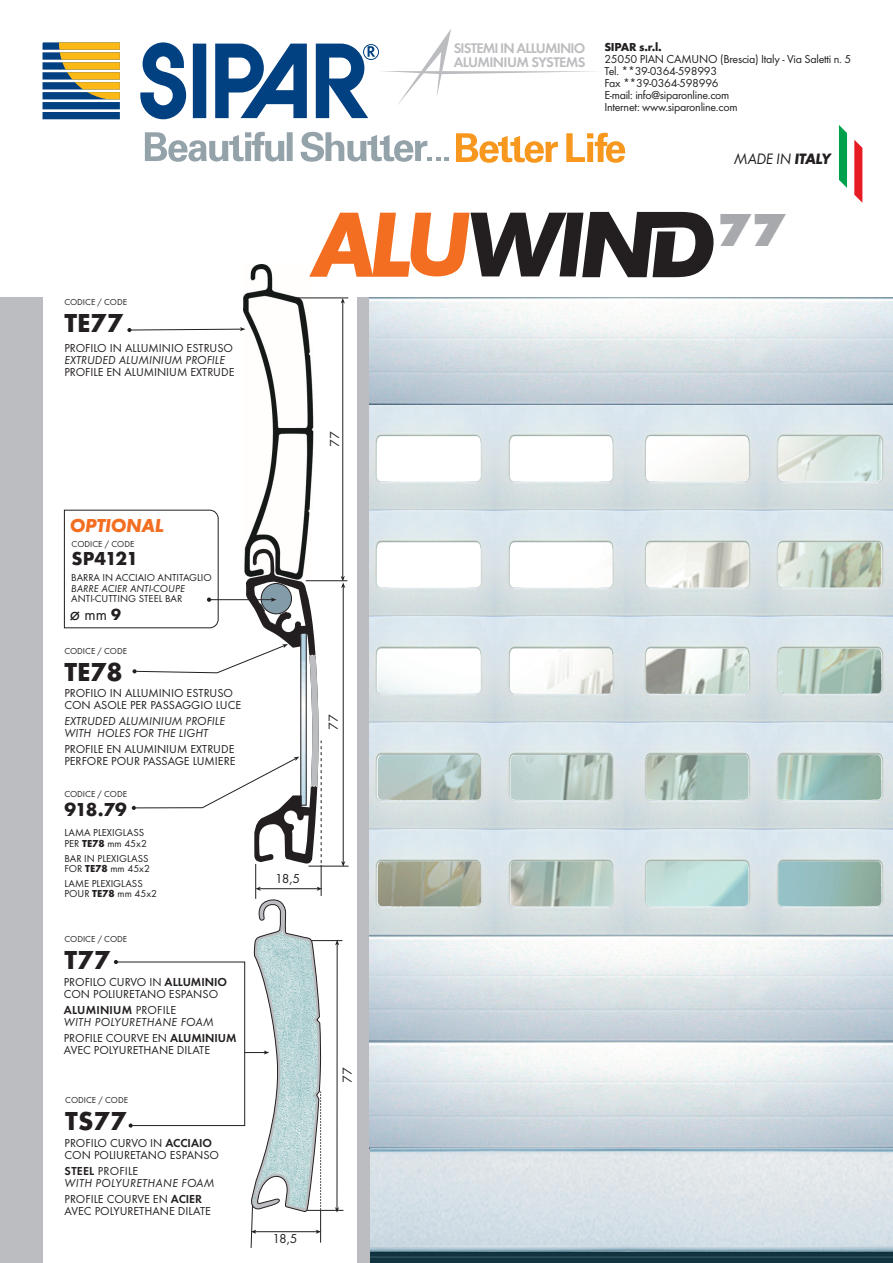
<style>
.page{position:relative;width:893px;height:1263px;background:#fff}
.page>*{position:absolute;margin:0;border:0;box-sizing:border-box;transform-origin:0 0}
.t1{font:800 48px "Futura T";color:#a8a9ad}
.t2{font:700 27px "Futura T";color:#231f20}
.t3{font:700 19.5px "Futura T";letter-spacing:-.045em;color:#231f20}
.t4{font:italic 700 19.5px "Futura T";letter-spacing:-.02em;color:#f36e21}
.t5{font:16.5px "Futura T";color:#231f20}
.t6{font:italic 15.6px "Futura T";letter-spacing:-.03em;color:#231f20}
.t7{font:600 14.55px/13.2px "Futura T";letter-spacing:-.06em;color:#bcbdc0}
.t8{font:13.5px "Futura T";letter-spacing:.01em;color:#231f20}
.t9{font:12px/12px "Futura T";color:#231f20}
.t10{font:12px/12px "Futura T";letter-spacing:-.02em;color:#231f20}
.t11{font:italic 12px/12px "Futura T";color:#231f20}
.t12{font:italic 12px/12px "Futura T";letter-spacing:.02em;color:#231f20}
.t13{font:700 12px "Futura T";letter-spacing:-.02em;color:#231f20}
.t14{font:10.5px/10.5px "Futura T";color:#231f20}
.t15{font:italic 10.5px "Futura T";color:#231f20}
.t16{font:9px "Futura T";color:#231f20}
.s1{font-size:19.5px}
.s2{font-weight:700}
.s3{font-weight:600}
.s4{font-weight:600;font-style:normal}
.s5{font-style:normal}
</style>
<div class="page">
<img style="left:243px;top:265px;width:71px;height:244px">
<div style="left:0;top:298px;width:43px;height:965px;background:#bcbdc0"></div>
<div style="left:357px;top:298px;width:13px;height:965px;background:#bcbdc0"></div>
<svg style="left:127px;top:327px;width:118px;height:5px"></svg>
<svg style="left:309px;top:211px;width:405px;height:67px"></svg>
<hr style="left:295px;top:298px;width:53px;height:1px;background:#231f20">
<hr style="left:342px;top:302px;width:1px;height:275px;background:#231f20">
<svg style="left:341px;top:298px;width:4px;height:5px"></svg>
<hr style="left:321px;top:865px;width:1px;height:31px;background:#231f20">
<hr style="left:259px;top:888px;width:59px;height:1px;background:#231f20">
<svg style="left:256px;top:887px;width:5px;height:4px"></svg>
<svg style="left:317px;top:887px;width:5px;height:4px"></svg>
<hr style="left:306px;top:580px;width:41px;height:1px;background:#231f20">
<hr style="left:308px;top:866px;width:41px;height:1px;background:#231f20">
<hr style="left:343px;top:587px;width:1px;height:276px;background:#231f20">
<svg style="left:341px;top:861px;width:4px;height:6px"></svg>
<svg style="left:341px;top:576px;width:4px;height:12px"></svg>
<hr style="left:255px;top:864px;width:1px;height:35px;background:#231f20">
<svg style="left:43px;top:42px;width:77px;height:77px"></svg>
<svg style="left:456px;top:133px;width:169px;height:30px"></svg>
<svg style="left:145px;top:132px;width:304px;height:30px"></svg>
<svg style="left:140px;top:29px;width:454px;height:90px"></svg>
<hr style="left:310px;top:940px;width:32px;height:1px;background:#231f20">
<hr style="left:307px;top:1210px;width:36px;height:1px;background:#231f20">
<hr style="left:337px;top:944px;width:1px;height:265px;background:#231f20">
<svg style="left:335px;top:940px;width:4px;height:5px"></svg>
<svg style="left:335px;top:1207px;width:4px;height:6px"></svg>
<img style="left:370px;top:298px;width:523px;height:965px">
<svg style="left:839px;top:125px;width:8px;height:63px"></svg>
<svg style="left:854px;top:140px;width:8px;height:63px"></svg>
<svg style="left:64px;top:509px;width:258px;height:356px"></svg>
<svg style="left:114px;top:898px;width:207px;height:350px"></svg>
<p class="t16" style="left:64px;top:298px;width:64px">CODICE / CODE</p>
<h2 class="t2" style="left:64px;top:312px;width:60px">TE77</h2>
<p class="t9" style="left:64px;top:343px;width:170px">PROFILO IN ALLUMINIO ESTRUSO</p>
<p class="t11" style="left:64px;top:355px;width:162px">EXTRUDED ALUMINIUM PROFILE</p>
<p class="t9" style="left:64px;top:367px;width:172px">PROFILE EN ALUMINIUM EXTRUDE</p>
<h3 class="t4" style="left:70px;top:517px;width:96px">OPTIONAL</h3>
<p class="t16" style="left:72px;top:540px;width:64px">CODICE / CODE</p>
<h3 class="t3" style="left:72px;top:550px;width:68px">SP4121</h3>
<p class="t14" style="left:71px;top:573px;width:142px">BARRA IN ACCIAIO ANTITAGLIO</p>
<p class="t15" style="left:71px;top:584px;width:115px">BARRE ACIER ANTI-COUPE</p>
<p class="t14" style="left:71px;top:594px;width:113px">ANTI-CUTTING STEEL BAR</p>
<h3 class="t5" style="left:69px;top:608px;width:53px"><span class="s1">ø</span> mm <span class="s2">9</span></h3>
<p class="t16" style="left:64px;top:647px;width:64px">CODICE / CODE</p>
<h2 class="t2" style="left:64px;top:661px;width:60px">TE78</h2>
<p class="t9" style="left:64px;top:688px;width:178px">PROFILO IN ALLUMINIO ESTRUSO<br>CON ASOLE PER PASSAGGIO LUCE</p>
<p class="t11" style="left:64px;top:716px;width:162px">EXTRUDED ALUMINIUM PROFILE<br>WITH HOLES FOR THE LIGHT</p>
<p class="t9" style="left:64px;top:744px;width:173px">PROFILE EN ALUMINIUM EXTRUDE<br>PERFORE POUR PASSAGE LUMIERE</p>
<p class="t16" style="left:64px;top:790px;width:64px">CODICE / CODE</p>
<h3 class="t3" style="left:64px;top:802px;width:64px">918.79</h3>
<p class="t14" style="left:64px;top:829px;width:84px">LAMA PLEXIGLASS<br>PER <span class="s2">TE78</span> mm 45x2</p>
<p class="t14" style="left:64px;top:854px;width:87px">BAR IN PLEXIGLASS<br>FOR <span class="s2">TE78</span> mm 45x2</p>
<p class="t14" style="left:64px;top:879px;width:94px">LAME PLEXIGLASS<br>POUR <span class="s2">TE78</span> mm 45x2</p>
<p class="t16" style="left:64px;top:935px;width:64px">CODICE / CODE</p>
<h2 class="t2" style="left:64px;top:949px;width:47px">T77</h2>
<p class="t9" style="left:64px;top:977px;width:165px">PROFILO CURVO IN <span class="s3">ALLUMINIO<br></span>CON POLIURETANO ESPANSO</p>
<p class="t12" style="left:64px;top:1005px;width:151px"><span class="s4">ALUMINIUM</span> <span class="s5">PROFILE<br></span>WITH POLYURETHANE FOAM</p>
<p class="t9" style="left:64px;top:1033px;width:174px">PROFILE COURVE EN <span class="s3">ALUMINIUM<br></span>AVEC POLYURETHANE DILATE</p>
<p class="t16" style="left:65px;top:1096px;width:64px">CODICE / CODE</p>
<h2 class="t2" style="left:65px;top:1110px;width:62px">TS77</h2>
<p class="t9" style="left:65px;top:1138px;width:156px">PROFILO CURVO IN <span class="s3">ACCIAIO<br></span>CON POLIURETANO ESPANSO</p>
<p class="t12" style="left:65px;top:1166px;width:151px"><span class="s4">STEEL</span> <span class="s5">PROFILE<br></span>WITH POLYURETHANE FOAM</p>
<p class="t9" style="left:65px;top:1194px;width:148px">PROFILE COURVE EN <span class="s3">ACIER<br></span>AVEC POLYURETHANE DILATE</p>
<p class="t8" style="left:330px;top:447px;width:17px;rotate:-90deg">77</p>
<p class="t8" style="left:328px;top:730px;width:17px;rotate:-90deg">77</p>
<p class="t8" style="left:275px;top:873px;width:27px">18,5</p>
<p class="t8" style="left:342px;top:1083px;width:17px;rotate:-90deg">77</p>
<p class="t8" style="left:273px;top:1234px;width:27px">18,5</p>
<p class="t7" style="left:454px;top:43px;width:133px">SISTEMI IN ALLUMINIO<br>ALUMINIUM SYSTEMS</p>
<p class="t13" style="left:604px;top:42px;width:59px">SIPAR s.r.l.</p>
<p class="t10" style="left:604px;top:54px;width:248px">25050 PIAN CAMUNO (Brescia) Italy - Via Saletti n. 5<br>Tel. **39-0364-598993<br>Fax **39-0364-598996<br>E-mail: info@siparonline.com<br>Internet: www.siparonline.com</p>
<h3 class="t6" style="left:734px;top:153px;width:99px">MADE IN <span class="s2">ITALY</span></h3>
<h1 class="t1" style="left:717px;top:211px;width:70px">77</h1>
</div>
